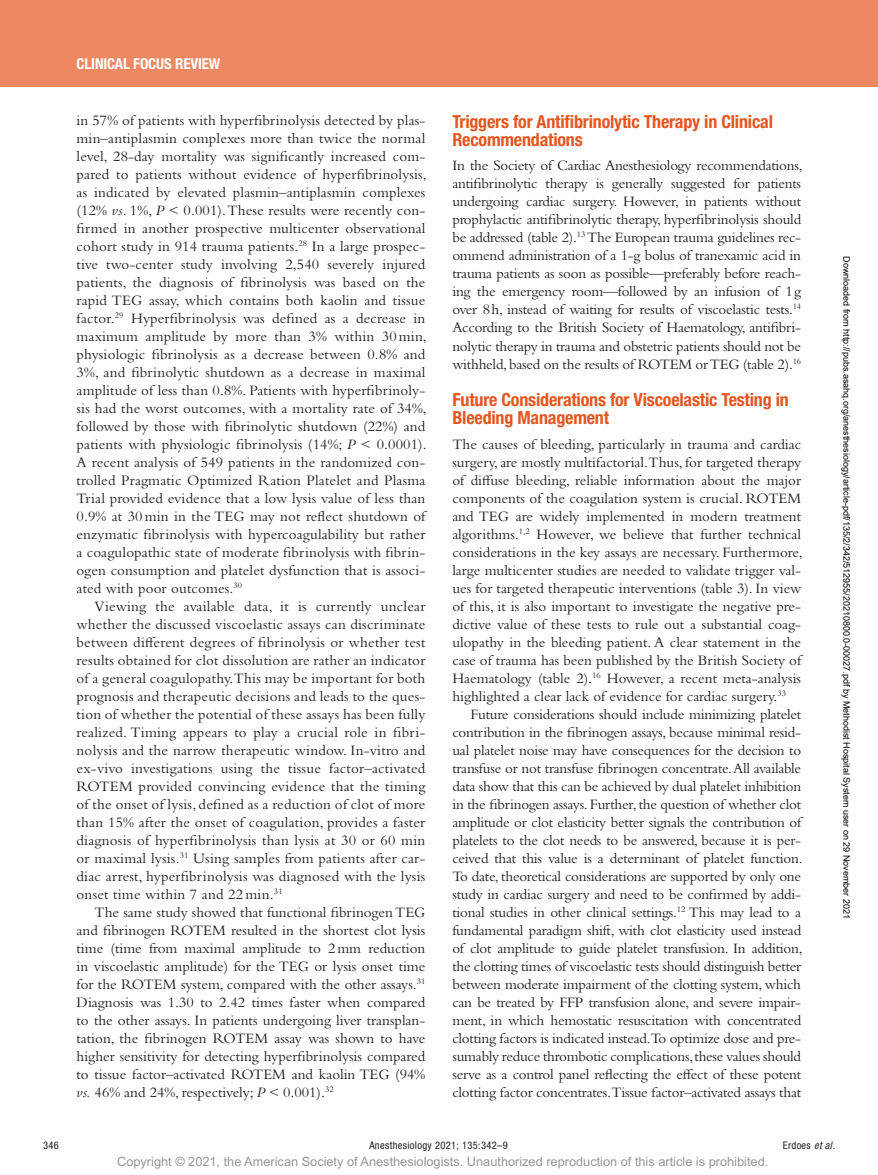
<style>
.page{position:relative;width:878px;height:1175px;background:#fff}
.page>*{position:absolute;margin:0;border:0;box-sizing:border-box;transform-origin:0 0}
.t1{font:700 condensed 18px/18px "Helvetica Neue LT Std";letter-spacing:-.01em;color:#e6551f}
.t2{font:15px/18px "Bembo Std";color:#231f20;text-align:justify}
.t3{font:700 condensed 15px "Helvetica Neue LT Std";letter-spacing:-.01em;color:#fff}
.t4{font:12.75px "Arial MT Std";color:#939598}
.t5{font:condensed 10.5px "Helvetica Neue LT Std";letter-spacing:.03em;color:#231f20}
.t6{font:9px "Arial";color:#000}
.s1{font-style:italic}
</style>
<div class="page">
<div style="left:0;top:0;width:878px;height:86px;background:#ed8862"></div>
<p class="t3" style="left:77px;top:54px;width:145px">CLINICAL FOCUS REVIEW</p>
<p class="t2" style="left:77px;top:111px;width:352px">in 57% of patients with hyperfibrinolysis detected by plas&shy;min–antiplasmin complexes more than twice the normal level, 28-day mortality was significantly increased com&shy;pared to patients without evidence of hyperfibrinolysis, as indicated by elevated plasmin–antiplasmin complexes (12% <span class="s1">vs</span>. 1%, <span class="s1">P</span> &lt; 0.001). These results were recently con&shy;firmed in another prospective multicenter observational cohort study in 914 trauma patients.<sup>28</sup> In a large prospec&shy;tive two-center study involving 2,540 severely injured patients, the diagnosis of fibrinolysis was based on the rapid TEG assay, which contains both kaolin and tissue factor.<sup>29</sup> Hyperfibrinolysis was defined as a decrease in maximum amplitude by more than 3% within 30min, physiologic fibrinolysis as a decrease between 0.8% and 3%, and fibrinolytic shutdown as a decrease in maximal amplitude of less than 0.8%. Patients with hyperfibrinoly&shy;sis had the worst outcomes, with a mortality rate of 34%, followed by those with fibrinolytic shutdown (22%) and patients with physiologic fibrinolysis (14%; <span class="s1">P</span> &lt; 0.0001).<br>A recent analysis of 549 patients in the randomized con&shy;trolled Pragmatic Optimized Ration Platelet and Plasma Trial provided evidence that a low lysis value of less than 0.9% at 30min in the TEG may not reflect shutdown of enzymatic fibrinolysis with hypercoagulability but rather a coagulopathic state of moderate fibrinolysis with fibrin&shy;ogen consumption and platelet dysfunction that is associ&shy;ated with poor outcomes.<sup>30</sup></p>
<p class="t2" style="left:77px;top:597px;width:350px;text-indent:18px">Viewing the available data, it is currently unclear whether the discussed viscoelastic assays can discriminate between different degrees of fibrinolysis or whether test results obtained for clot dissolution are rather an indicator of a general coagulopathy. This may be important for both prognosis and therapeutic decisions and leads to the ques&shy;tion of whether the potential of these assays has been fully realized. Timing appears to play a crucial role in fibri&shy;nolysis and the narrow therapeutic window. In-vitro and ex-vivo investigations using the tissue factor–activated ROTEM provided convincing evidence that the timing of the onset of lysis, defined as a reduction of clot of more than 15% after the onset of coagulation, provides a faster diagnosis of hyperfibrinolysis than lysis at 30 or 60 min or maximal lysis.<sup>31</sup> Using samples from patients after car&shy;diac arrest, hyperfibrinolysis was diagnosed with the lysis onset time within 7 and 22min.<sup>31</sup></p>
<p class="t2" style="left:77px;top:903px;width:350px;text-indent:18px">The same study showed that functional fibrinogen TEG and fibrinogen ROTEM resulted in the shortest clot lysis time (time from maximal amplitude to 2mm reduction in viscoelastic amplitude) for the TEG or lysis onset time for the ROTEM system, compared with the other assays.<sup>31<br></sup>Diagnosis was 1.30 to 2.42 times faster when compared to the other assays. In patients undergoing liver transplan&shy;tation, the fibrinogen ROTEM assay was shown to have higher sensitivity for detecting hyperfibrinolysis compared to tissue factor–activated ROTEM and kaolin TEG (94% <span class="s1">vs.</span> 46% and 24%, respectively; <span class="s1">P</span> &lt; 0.001).<sup>32</sup></p>
<p class="t1" style="left:452px;top:112px;width:322px">Triggers for Antifibrinolytic Therapy in Clinical<br>Recommendations</p>
<p class="t2" style="left:452px;top:156px;width:352px">In the Society of Cardiac Anesthesiology recommendations, antifibrinolytic therapy is generally suggested for patients undergoing cardiac surgery. However, in patients without prophylactic antifibrinolytic therapy, hyperfibrinolysis should be addressed (table 2).<sup>13</sup> The European trauma guidelines rec&shy;ommend administration of a 1-g bolus of tranexamic acid in trauma patients as soon as possible—preferably before reach&shy;ing the emergency room—followed by an infusion of 1g over 8h, instead of waiting for results of viscoelastic tests.<sup>14<br></sup>According to the British Society of Haematology, antifibri&shy;nolytic therapy in trauma and obstetric patients should not be withheld, based on the results of ROTEM or TEG (table 2).<sup>16</sup></p>
<p class="t1" style="left:452px;top:390px;width:338px">Future Considerations for Viscoelastic Testing in<br>Bleeding Management</p>
<p class="t2" style="left:452px;top:435px;width:352px">The causes of bleeding, particularly in trauma and cardiac surgery, are mostly multifactorial.Thus, for targeted therapy of diffuse bleeding, reliable information about the major components of the coagulation system is crucial. ROTEM and TEG are widely implemented in modern treatment algorithms.<sup>1,2</sup> However, we believe that further technical considerations in the key assays are necessary. Furthermore, large multicenter studies are needed to validate trigger val&shy;ues for targeted therapeutic interventions (table 3). In view of this, it is also important to investigate the negative pre&shy;dictive value of these tests to rule out a substantial coag&shy;ulopathy in the bleeding patient. A clear statement in the case of trauma has been published by the British Society of Haematology (table 2).<sup>16</sup> However, a recent meta-analysis highlighted a clear lack of evidence for cardiac surgery.<sup>33</sup></p>
<p class="t2" style="left:452px;top:705px;width:352px;text-indent:18px">Future considerations should include minimizing platelet contribution in the fibrinogen assays, because minimal resid&shy;ual platelet noise may have consequences for the decision to transfuse or not transfuse fibrinogen concentrate. All available data show that this can be achieved by dual platelet inhibition in the fibrinogen assays. Further, the question of whether clot amplitude or clot elasticity better signals the contribution of platelets to the clot needs to be answered, because it is per&shy;ceived that this value is a determinant of platelet function.<br>To date, theoretical considerations are supported by only one study in cardiac surgery and need to be confirmed by addi&shy;tional studies in other clinical settings.<sup>12</sup> This may lead to a fundamental paradigm shift, with clot elasticity used instead of clot amplitude to guide platelet transfusion. In addition, the clotting times of viscoelastic tests should distinguish better between moderate impairment of the clotting system, which can be treated by FFP transfusion alone, and severe impair&shy;ment, in which hemostatic resuscitation with concentrated clotting factors is indicated instead.To optimize dose and pre&shy;sumably reduce thrombotic complications, these values should serve as a control panel reflecting the effect of these potent clotting factor concentrates.Tissue factor–activated assays that</p>
<p class="t6" style="left:850px;top:256px;width:664px;rotate:90deg">Downloaded from http://pubs.asahq.org/anesthesiology/article-pdf/135/2/342/512955/20210800.0-00027.pdf by Methodist Hospital System user on 29 November 2021</p>
<p class="t5" style="left:43px;top:1139px;width:17px">346</p>
<p class="t5" style="left:369px;top:1139px;width:140px">Anesthesiology 2021; 135:342–9</p>
<p class="t5" style="left:782px;top:1139px;width:53px">Erdoes <span class="s1">et al.</span></p>
<p class="t4" style="left:117px;top:1154px;width:652px">Copyright © 2021, the American Society of Anesthesiologists. Unauthorized reproduction of this article is prohibited.</p>
</div>
